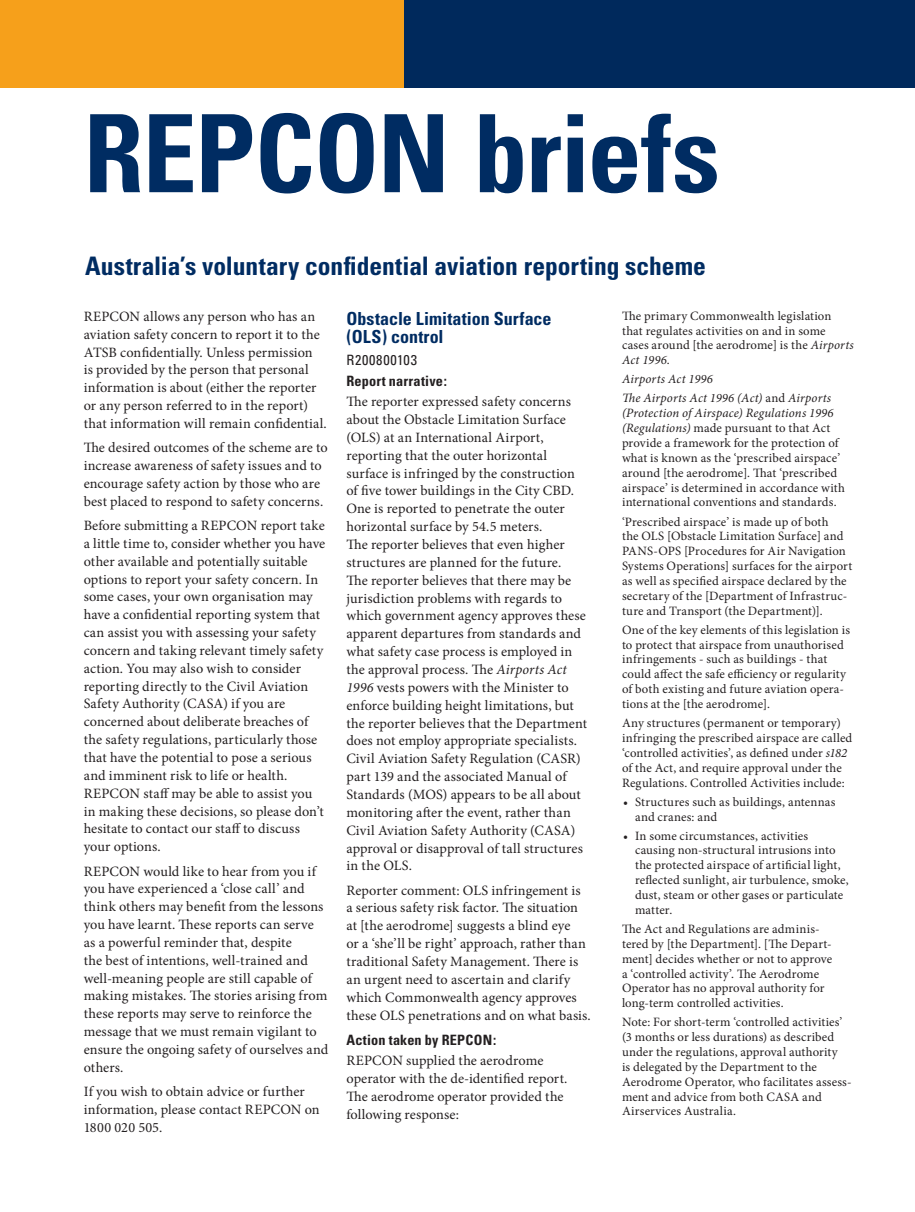
<style>
.page{position:relative;width:915px;height:1212px;background:#fff}
.page>*{position:absolute;margin:0;border:0;box-sizing:border-box;transform-origin:0 0}
.Repcon_title{font:700 condensed 108px "Univers";letter-spacing:-.015em;color:#002c62}
.CROSSHEAD_2008{font:700 condensed 25.5px "Univers";color:#002c62}
.repocon_heading{font:700 condensed 18px/18px "Univers";letter-spacing:.005em;color:#002c62}
.Paragraph_Style_2{font:14.25px/17.9px "Minion Pro";letter-spacing:.005em;color:#231f20}
.repcon_comment{font:700 condensed 14.25px "Univers";letter-spacing:.015em;color:#231f20}
.repcon_no{font:condensed 14.25px "Univers";letter-spacing:.055em;color:#231f20}
.indented{font:12.75px/14.9px "Minion Pro";letter-spacing:.01em;color:#231f20}
.indented_quote_text{font:12.75px/14.9px "Minion Pro";letter-spacing:.015em;color:#231f20}
.indented-2{font:italic 12.75px "Minion Pro";letter-spacing:.01em;color:#231f20}
.s1{font-style:italic}
</style>
<div class="page">
<div style="left:0;top:0;width:404px;height:87px;background:#f6a01b"></div>
<div style="left:404px;top:0;width:510px;height:87px;background:#00295c"></div>
<p class="Repcon_title" style="left:84px;top:88px;width:637px">REPCON briefs</p>
<p class="CROSSHEAD_2008" style="left:85px;top:250px;width:622px">Australia’s voluntary confidential aviation reporting scheme</p>
<p class="Paragraph_Style_2" style="left:84px;top:307px;width:244px">REPCON allows any person who has an aviation safety concern to report it to the ATSB confidentially. Unless permission<br>is provided by the person that personal information is about (either the reporter or any person referred to in the report) that information will remain confidential.</p>
<p class="Paragraph_Style_2" style="left:84px;top:439px;width:245px">The desired outcomes of the scheme are to increase awareness of safety issues and to encourage safety action by those who are best placed to respond to safety concerns.</p>
<p class="Paragraph_Style_2" style="left:84px;top:516px;width:243px">Before submitting a REPCON report take a little time to, consider whether you have other available and potentially suitable options to report your safety concern. In some cases, your own organisation may have a confidential reporting system that can assist you with assessing your safety concern and taking relevant timely safety action. You may also wish to consider reporting directly to the Civil Aviation Safety Authority (CASA) if you are concerned about deliberate breaches of the safety regulations, particularly those that have the potential to pose a serious and imminent risk to life or health.<br>REPCON staff may be able to assist you in making these decisions, so please don’t hesitate to contact our staff to discuss your options.</p>
<p class="Paragraph_Style_2" style="left:84px;top:862px;width:246px">REPCON would like to hear from you if you have experienced a ‘close call’ and think others may benefit from the lessons you have learnt. These reports can serve as a powerful reminder that, despite<br>the best of intentions, well-trained and well-meaning people are still capable of making mistakes. The stories arising from these reports may serve to reinforce the message that we must remain vigilant to ensure the ongoing safety of ourselves and others.</p>
<p class="Paragraph_Style_2" style="left:84px;top:1083px;width:237px">If you wish to obtain advice or further information, please contact REPCON on<br>1800 020 505.</p>
<p class="repocon_heading" style="left:346px;top:309px;width:207px">Obstacle Limitation Surface (OLS) control</p>
<p class="repcon_no" style="left:346px;top:351px;width:72px">R200800103</p>
<p class="repcon_comment" style="left:346px;top:372px;width:102px">Report narrative:</p>
<p class="Paragraph_Style_2" style="left:346px;top:393px;width:242px">The reporter expressed safety concerns about the Obstacle Limitation Surface (OLS) at an International Airport, reporting that the outer horizontal surface is infringed by the construction of five tower buildings in the City CBD.<br>One is reported to penetrate the outer horizontal surface by 54.5 meters.<br>The reporter believes that even higher structures are planned for the future.<br>The reporter believes that there may be jurisdiction problems with regards to which government agency approves these apparent departures from standards and what safety case process is employed in the approval process. The <span class="s1">Airports Act 1996</span> vests powers with the Minister to enforce building height limitations, but the reporter believes that the Department does not employ appropriate specialists.<br>Civil Aviation Safety Regulation (CASR) part 139 and the associated Manual of Standards (MOS) appears to be all about monitoring after the event, rather than Civil Aviation Safety Authority (CASA) approval or disapproval of tall structures in the OLS.</p>
<p class="Paragraph_Style_2" style="left:346px;top:881px;width:246px">Reporter comment: OLS infringement is<br>a serious safety risk factor. The situation at [the aerodrome] suggests a blind eye<br>or a ‘she’ll be right’ approach, rather than traditional Safety Management. There is an urgent need to ascertain and clarify which Commonwealth agency approves these OLS penetrations and on what basis.</p>
<p class="repcon_comment" style="left:346px;top:1031px;width:151px">Action taken by REPCON:</p>
<p class="Paragraph_Style_2" style="left:346px;top:1051px;width:222px">REPCON supplied the aerodrome operator with the de-identified report.<br>The aerodrome operator provided the following response:</p>
<p class="indented" style="left:621px;top:308px;width:233px">The primary Commonwealth legislation that regulates activities on and in some cases around [the aerodrome] is the <span class="s1">Airports Act 1996</span>.</p>
<p class="indented-2" style="left:621px;top:371px;width:92px">Airports Act 1996</p>
<p class="indented" style="left:621px;top:391px;width:224px"><span class="s1">The Airports Act 1996 (Act)</span> and <span class="s1">Airports (Protection of Airspace) Regulations 1996 (Regulations)</span> made pursuant to that Act provide a framework for the protection of what is known as the ‘prescribed airspace’ around [the aerodrome]. That ‘prescribed airspace’ is determined in accordance with international conventions and standards.</p>
<p class="indented" style="left:621px;top:514px;width:232px">‘Prescribed airspace’ is made up of both<br>the OLS [Obstacle Limitation Surface] and PANS-OPS [Procedures for Air Navigation Systems Operations] surfaces for the airport as well as specified airspace declared by the secretary of the [Department of Infrastruc&shy;ture and Transport (the Department)].</p>
<p class="indented" style="left:621px;top:622px;width:229px">One of the key elements of this legislation is to protect that airspace from unauthorised infringements - such as buildings - that could affect the safe efficiency or regularity of both existing and future aviation opera&shy;tions at the [the aerodrome].</p>
<p class="indented" style="left:621px;top:716px;width:232px">Any structures (permanent or temporary) infringing the prescribed airspace are called ‘controlled activities’, as defined under <span class="s1">s182 </span>of the Act, and require approval under the Regulations. Controlled Activities include:</p>
<p class="indented_quote_text" style="left:634px;top:794px;width:202px;text-indent:-12px">• Structures such as buildings, antennas and cranes: and</p>
<p class="indented_quote_text" style="left:634px;top:828px;width:215px;text-indent:-12px">• In some circumstances, activities causing non-structural intrusions into the protected airspace of artificial light, reflected sunlight, air turbulence, smoke, dust, steam or other gases or particulate matter.</p>
<p class="indented" style="left:621px;top:921px;width:211px">The Act and Regulations are adminis&shy;tered by [the Department]. [The Depart&shy;ment] decides whether or not to approve a ‘controlled activity’. The Aerodrome Operator has no approval authority for long-term controlled activities.</p>
<p class="indented" style="left:621px;top:1015px;width:231px">Note: For short-term ‘controlled activities’ (3 months or less durations) as described under the regulations, approval authority<br>is delegated by the Department to the Aerodrome Operator, who facilitates assess&shy;ment and advice from both CASA and Airservices Australia.</p>
</div>
